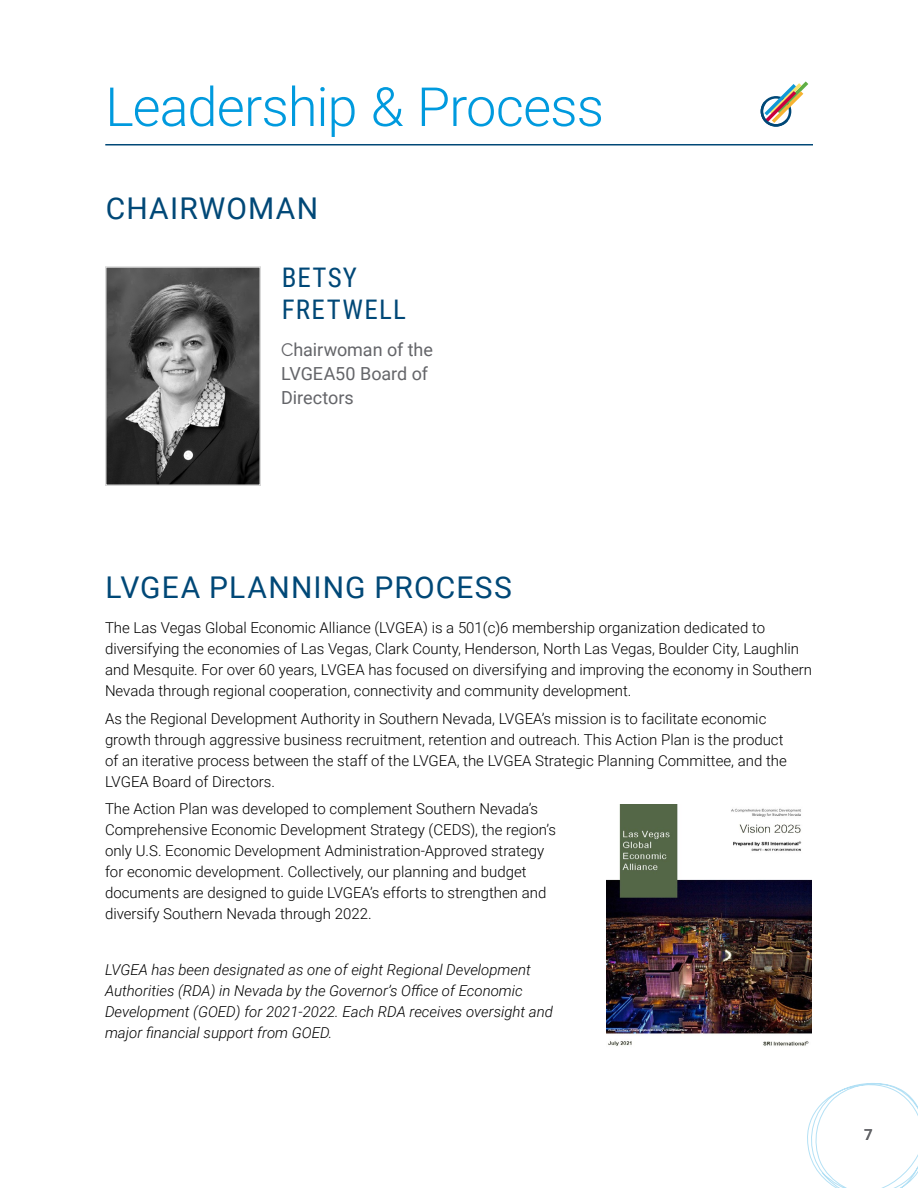
<style>
.page{position:relative;width:918px;height:1188px;background:#fff}
.page>*{position:absolute;margin:0;border:0;box-sizing:border-box;transform-origin:0 0}
.t1{font:300 54px "Roboto";letter-spacing:-.015em;color:#009ade}
.t2{font:30px "Roboto";letter-spacing:.04em;color:#004877}
.t3{font:27px/32.4px "Roboto Condensed";letter-spacing:.045em;color:#004877}
.t4{font:18px/24px "Roboto";letter-spacing:-.005em;color:#646569}
.t5{font:300 15px/21px "Roboto";color:#000}
.t6{font:italic 300 15px/21px "Roboto";color:#000}
.t7{font:500 15px "Roboto";color:#646569}
.s1{font-family:"Raleway"}
</style>
<div class="page">
<hr style="left:105px;top:144px;width:708px;height:1px;background:#004877">
<svg style="left:761px;top:81px;width:47px;height:46px"></svg>
<img style="left:108px;top:269px;width:150px;height:214px">
<div style="left:105px;top:266px;width:156px;height:220px;border:2px solid #d8d8d8"></div>
<svg style="left:807px;top:1083px;width:111px;height:105px"></svg>
<img style="left:606px;top:805px;width:206px;height:241px">
<h1 class="t1" style="left:105px;top:69px;width:500px">Leadership &amp; Process</h1>
<h2 class="t2" style="left:106px;top:187px;width:214px">CHAIRWOMAN</h2>
<h3 class="t3" style="left:282px;top:260px;width:126px">BETSY<br>FRETWELL</h3>
<p class="t4" style="left:281px;top:337px;width:153px"><span class="s1">C</span>hairwoman of the<br>LVGEA50 Board of<br>Directors</p>
<h2 class="t2" style="left:106px;top:567px;width:408px">LVGEA PLANNING PROCESS</h2>
<p class="t5" style="left:105px;top:617px;width:709px">The Las Vegas Global Economic Alliance (LVGEA) is a 501(c)6 membership organization dedicated to diversifying the economies of Las Vegas, Clark County, Henderson, North Las Vegas, Boulder City, Laughlin and Mesquite. For over 60 years, LVGEA has focused on diversifying and improving the economy in Southern Nevada through regional cooperation, connectivity and community development.</p>
<p class="t5" style="left:105px;top:707px;width:683px">As the Regional Development Authority in Southern Nevada, LVGEA’s mission is to facilitate economic growth through aggressive business recruitment, retention and outreach. This Action Plan is the product of an iterative process between the staff of the LVGEA, the LVGEA Strategic Planning Committee, and the LVGEA Board of Directors.</p>
<p class="t5" style="left:105px;top:798px;width:453px">The Action Plan was developed to complement Southern Nevada’s Comprehensive Economic Development Strategy (CEDS), the region’s only U.S. Economic Development Administration-Approved strategy for economic development. Collectively, our planning and budget documents are designed to guide LVGEA’s efforts to strengthen and diversify Southern Nevada through 2022.</p>
<p class="t6" style="left:105px;top:959px;width:450px">LVGEA has been designated as one of eight Regional Development Authorities (RDA) in Nevada by the Governor’s Office of Economic Development (GOED) for 2021-2022. Each RDA receives oversight and major financial support from GOED.</p>
<p class="t7" style="left:864px;top:1124px;width:10px">7</p>
</div>
